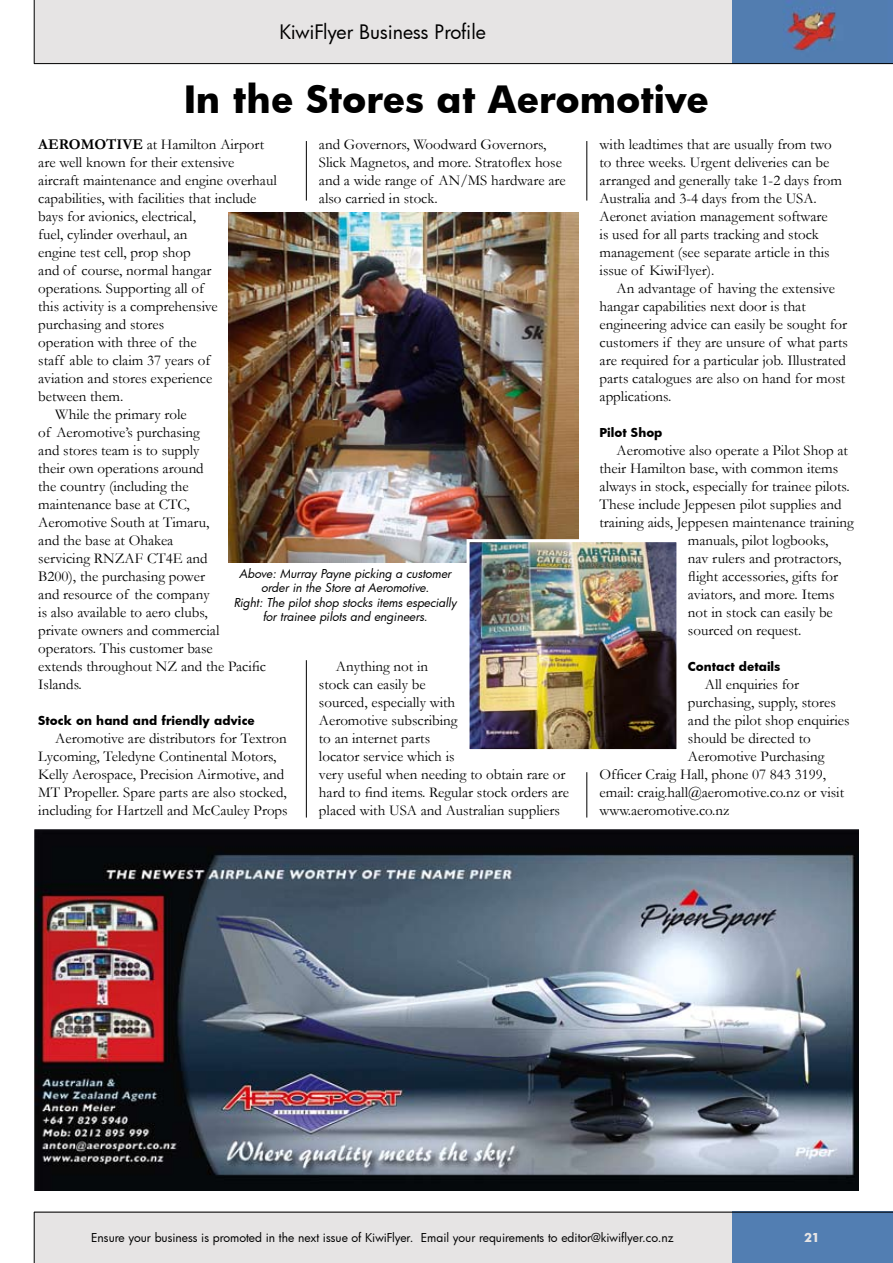
<style>
.page{position:relative;width:893px;height:1263px;background:#fff}
.page>*{position:absolute;margin:0;border:0;box-sizing:border-box;transform-origin:0 0}
.t1{font:700 36.75px "Futura";color:#000}
.t2{font:19.5px "Futura";letter-spacing:-.005em;color:#000}
.t3{font:15px/18px "Garamond";color:#000}
.t4{font:italic 12px/14.4px "Futura";letter-spacing:-.005em;color:#000;text-align:center}
.t5{font:12px "Futura";color:#000}
.t6{font:700 12px "Futura";color:#000}
.t7{font:700 12px "Futura";color:#e6e4e4}
.s1{font-weight:700}
</style>
<div class="page">
<div style="left:731px;top:1212px;width:162px;height:51px;background:#527eb2"></div>
<div style="left:34px;top:1212px;width:697px;height:51px;background:#e6e4e4"></div>
<hr style="left:34px;top:1212px;width:859px;height:1px;background:#000">
<hr style="left:34px;top:1212px;width:1px;height:51px;background:#000">
<img style="left:731px;top:0;width:162px;height:63px">
<div style="left:34px;top:0;width:697px;height:64px;background:#e6e4e4"></div>
<hr style="left:34px;top:63px;width:859px;height:1px;background:#000">
<hr style="left:34px;top:0;width:1px;height:64px;background:#000">
<img style="left:229px;top:213px;width:349px;height:350px">
<hr style="left:306px;top:141px;width:1px;height:60px;background:#000">
<hr style="left:587px;top:141px;width:1px;height:60px;background:#000">
<hr style="left:306px;top:660px;width:1px;height:157px;background:#000">
<hr style="left:587px;top:772px;width:1px;height:45px;background:#000">
<img style="left:471px;top:543px;width:204px;height:205px">
<div style="left:467px;top:539px;width:212px;height:213px;border:3px solid #fff"></div>
<img style="left:34px;top:829px;width:825px;height:362px">
<h2 class="t2" style="left:279px;top:19px;width:208px">KiwiFlyer Business Profile</h2>
<h1 class="t1" style="left:184px;top:73px;width:526px">In the Stores at Aeromotive</h1>
<p class="t3" style="left:38px;top:135px;width:227px"><span class="s1">AEROMOTIVE</span> at Hamilton Airport</p>
<p class="t3" style="left:38px;top:153px;width:198px">are well known for their extensive</p>
<p class="t3" style="left:38px;top:171px;width:240px">aircraft maintenance and engine overhaul</p>
<p class="t3" style="left:38px;top:189px;width:220px">capabilities, with facilities that include</p>
<p class="t3" style="left:38px;top:207px;width:159px">bays for avionics, electrical,</p>
<p class="t3" style="left:38px;top:225px;width:151px">fuel, cylinder overhaul, an</p>
<p class="t3" style="left:38px;top:243px;width:154px">engine test cell, prop shop</p>
<p class="t3" style="left:38px;top:261px;width:175px">and of course, normal hangar</p>
<p class="t3" style="left:38px;top:279px;width:167px">operations. Supporting all of</p>
<p class="t3" style="left:38px;top:297px;width:181px">this activity is a comprehensive</p>
<p class="t3" style="left:38px;top:315px;width:128px">purchasing and stores</p>
<p class="t3" style="left:38px;top:333px;width:160px">operation with three of the</p>
<p class="t3" style="left:38px;top:351px;width:173px">staff able to claim 37 years of</p>
<p class="t3" style="left:38px;top:369px;width:176px">aviation and stores experience</p>
<p class="t3" style="left:38px;top:387px;width:87px">between them.</p>
<p class="t3" style="left:55px;top:405px;width:133px">While the primary role</p>
<p class="t3" style="left:38px;top:423px;width:163px">of Aeromotive’s purchasing</p>
<p class="t3" style="left:38px;top:441px;width:163px">and stores team is to supply</p>
<p class="t3" style="left:38px;top:459px;width:167px">their own operations around</p>
<p class="t3" style="left:38px;top:477px;width:152px">the country (including the</p>
<p class="t3" style="left:38px;top:495px;width:153px">maintenance base at CTC,</p>
<p class="t3" style="left:38px;top:513px;width:173px">Aeromotive South at Timaru,</p>
<p class="t3" style="left:38px;top:531px;width:137px">and the base at Ohakea</p>
<p class="t3" style="left:38px;top:549px;width:171px">servicing RNZAF CT4E and</p>
<p class="t3" style="left:38px;top:567px;width:168px">B200), the purchasing power</p>
<p class="t3" style="left:38px;top:585px;width:173px">and resource of the company</p>
<p class="t3" style="left:38px;top:603px;width:171px">is also available to aero clubs,</p>
<p class="t3" style="left:38px;top:621px;width:183px">private owners and commercial</p>
<p class="t3" style="left:38px;top:639px;width:176px">operators. This customer base</p>
<p class="t3" style="left:38px;top:657px;width:229px">extends throughout NZ and the Pacific</p>
<p class="t3" style="left:38px;top:675px;width:45px">Islands.</p>
<p class="t6" style="left:38px;top:712px;width:218px">Stock on hand and friendly advice</p>
<p class="t3" style="left:38px;top:729px;width:251px;text-indent:17px">Aeromotive are distributors for Textron Lycoming, Teledyne Continental Motors, Kelly Aerospace, Precision Airmotive, and MT Propeller. Spare parts are also stocked, including for Hartzell and McCauley Props</p>
<p class="t3" style="left:319px;top:135px;width:248px">and Governors, Woodward Governors, Slick Magnetos, and more. Stratoflex hose and a wide range of AN/MS hardware are also carried in stock.</p>
<p class="t4" style="left:234px;top:566px;width:224px">Above: Murray Payne picking a customer order in the Store at Aeromotive.<br>Right: The pilot shop stocks items especially for trainee pilots and engineers.</p>
<p class="t3" style="left:319px;top:657px;width:252px;text-indent:17px">Anything not in<br>stock can easily be<br>sourced, especially with<br>Aeromotive subscribing<br>to an internet parts<br>locator service which is<br>very useful when needing to obtain rare or hard to find items. Regular stock orders are placed with USA and Australian suppliers</p>
<p class="t3" style="left:600px;top:135px;width:244px">with leadtimes that are usually from two to three weeks. Urgent deliveries can be arranged and generally take 1-2 days from Australia and 3-4 days from the USA.<br>Aeronet aviation management software<br>is used for all parts tracking and stock management (see separate article in this issue of KiwiFlyer).</p>
<p class="t3" style="left:600px;top:279px;width:250px;text-indent:17px">An advantage of having the extensive hangar capabilities next door is that engineering advice can easily be sought for customers if they are unsure of what parts are required for a particular job. Illustrated parts catalogues are also on hand for most applications.</p>
<p class="t6" style="left:600px;top:424px;width:64px">Pilot Shop</p>
<p class="t3" style="left:617px;top:441px;width:233px">Aeromotive also operate a Pilot Shop at</p>
<p class="t3" style="left:600px;top:459px;width:240px">their Hamilton base, with common items</p>
<p class="t3" style="left:600px;top:477px;width:252px">always in stock, especially for trainee pilots.</p>
<p class="t3" style="left:600px;top:495px;width:244px">These include Jeppesen pilot supplies and</p>
<p class="t3" style="left:600px;top:513px;width:256px">training aids, Jeppesen maintenance training</p>
<p class="t3" style="left:688px;top:531px;width:142px">manuals, pilot logbooks,</p>
<p class="t3" style="left:688px;top:549px;width:155px">nav rulers and protractors,</p>
<p class="t3" style="left:688px;top:567px;width:152px">flight accessories, gifts for</p>
<p class="t3" style="left:688px;top:585px;width:148px">aviators, and more. Items</p>
<p class="t3" style="left:688px;top:603px;width:146px">not in stock can easily be</p>
<p class="t3" style="left:688px;top:621px;width:115px">sourced on request.</p>
<p class="t6" style="left:688px;top:658px;width:94px">Contact details</p>
<p class="t3" style="left:705px;top:675px;width:96px">All enquiries for</p>
<p class="t3" style="left:688px;top:693px;width:149px">purchasing, supply, stores</p>
<p class="t3" style="left:688px;top:711px;width:163px">and the pilot shop enquiries</p>
<p class="t3" style="left:688px;top:729px;width:124px">should be directed to</p>
<p class="t3" style="left:688px;top:747px;width:138px">Aeromotive Purchasing</p>
<p class="t3" style="left:600px;top:765px;width:228px">Officer Craig Hall, phone 07 843 3199,</p>
<p class="t3" style="left:600px;top:783px;width:246px">email: craig.hall@aeromotive.co.nz or visit</p>
<p class="t3" style="left:600px;top:801px;width:131px">www.aeromotive.co.nz</p>
<p class="t5" style="left:91px;top:1229px;width:584px">Ensure your business is promoted in the next issue of KiwiFlyer. Email your requirements to editor@kiwiflyer.co.nz</p>
<p class="t7" style="left:804px;top:1229px;width:17px">21</p>
</div>
